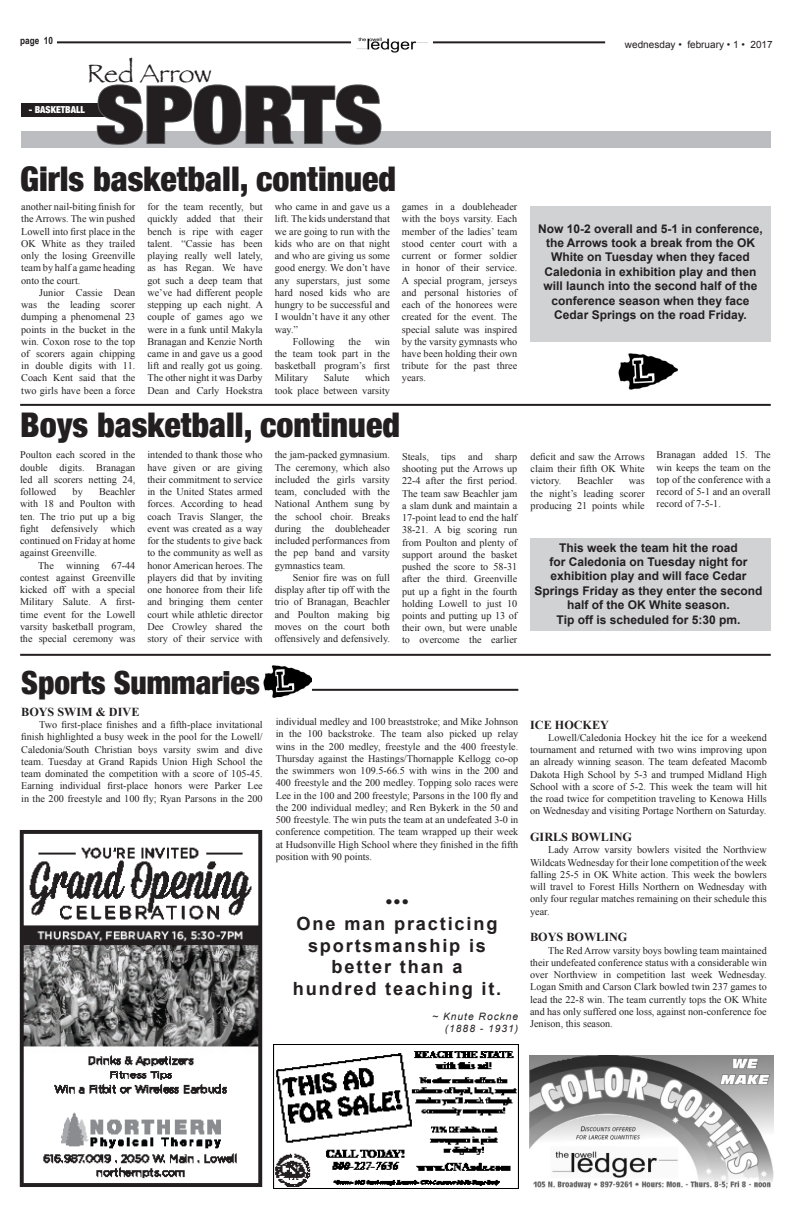
<style>
.page{position:relative;width:792px;height:1224px;background:#fff}
.page>*{position:absolute;margin:0;border:0;box-sizing:border-box;transform-origin:0 0}
.t1{font:900 condensed 79.2px "Helvetica Neue";color:#231f20;scale:1.14 1}
.t2{font:900 condensed 34px "Helvetica Neue";color:#231f20}
.t3{font:900 condensed 31.9px "Helvetica Neue";color:#231f20}
.t4{font:26.2px "Papyrus";color:#231f20}
.t5{font:700 18.2px/21.8px "Arial";letter-spacing:.1em;color:#231f20;text-align:center}
.t6{font:700 12.2px "Times New Roman";color:#231f20}
.t7{font:700 12px/14.4px "Arial";color:#231f20;text-align:center}
.t8{font:10.2px/12.2px "Times New Roman";color:#231f20;text-align:justify}
.t9{font:italic 10.2px/12.2px "Arial";letter-spacing:.1em;color:#231f20;text-align:right}
.t10{font:10px "Arial";color:#231f20}
.t11{font:700 10px "Arial Narrow";color:#231f20}
.t12{font:900 condensed 9.6px "Helvetica Neue";color:#fff}
</style>
<div class="page">
<img style="left:356px;top:37px;width:72px;height:16px">
<hr style="left:57px;top:41px;width:294px;height:2px;background:#231f20">
<hr style="left:433px;top:41px;width:172px;height:2px;background:#231f20">
<div style="left:531px;top:539px;width:240px;height:92px;background:#d1d2d4"></div>
<div style="left:531px;top:206px;width:240px;height:135px;background:#d1d2d4"></div>
<img style="left:530px;top:1055px;width:243px;height:134px">
<hr style="left:263px;top:689px;width:255px;height:2px;background:#231f20">
<img style="left:264px;top:665px;width:48px;height:33px">
<img style="left:618px;top:353px;width:60px;height:37px">
<div style="left:21px;top:104px;width:86px;height:13px;background:#231f20"></div>
<div style="left:21px;top:131px;width:750px;height:17px;background:#bcbdc0"></div>
<svg style="left:96px;top:84px;width:286px;height:61px"></svg>
<hr style="left:20px;top:404px;width:751px;height:2px;background:#231f20">
<hr style="left:20px;top:654px;width:751px;height:2px;background:#231f20">
<img style="left:19px;top:830px;width:255px;height:359px">
<img style="left:274px;top:1045px;width:244px;height:144px">
<p class="t11" style="left:20px;top:33px;width:34px">page 10</p>
<p class="t10" style="left:625px;top:38px;width:149px">wednesday • february • 1 • 2017</p>
<h3 class="t4" style="left:87px;top:57px;width:126px">Red Arrow</h3>
<p class="t12" style="left:29px;top:102px;width:58px">- BASKETBALL</p>
<h1 class="t1" style="left:96px;top:50px;width:253px">SPORTS</h1>
<h2 class="t2" style="left:20px;top:151px;width:378px">Girls basketball, continued</h2>
<p class="t8" style="left:147px;top:200px;width:117px">for the team recently, but quickly added that their bench is ripe with eager talent. “Cassie has been playing really well lately, as has Regan. We have got such a deep team that we’ve had different people stepping up each night. A couple of games ago we were in a funk until Makyla Branagan and Kenzie North came in and gave us a good lift and really got us going.<br>The other night it was Darby Dean and Carly Hoekstra</p>
<p class="t8" style="left:275px;top:200px;width:117px">who came in and gave us a</p>
<p class="t8" style="left:21px;top:200px;width:116px">another nail-biting finish for the Arrows. The win pushed Lowell into first place in the OK White as they trailed only the losing Greenville team by half a game heading onto the court.</p>
<p class="t8" style="left:21px;top:286px;width:116px;text-indent:18px">Junior Cassie Dean was the leading scorer dumping a phenomenal 23 points in the bucket in the win. Coxon rose to the top of scorers again chipping in double digits with 11.<br>Coach Kent said that the two girls have been a force</p>
<p class="t8" style="left:402px;top:200px;width:117px">games in a doubleheader with the boys varsity. Each member of the ladies’ team stood center court with a current or former soldier in honor of their service.<br>A special program, jerseys and personal histories of each of the honorees were created for the event. The special salute was inspired by the varsity gymnasts who have been holding their own tribute for the past three years.</p>
<p class="t8" style="left:275px;top:213px;width:117px">lift. The kids understand that</p>
<p class="t8" style="left:275px;top:225px;width:117px">we are going to run with the</p>
<p class="t8" style="left:275px;top:237px;width:117px">kids who are on that night</p>
<p class="t8" style="left:275px;top:249px;width:117px">and who are giving us some</p>
<p class="t8" style="left:275px;top:262px;width:117px">good energy. We don’t have</p>
<p class="t8" style="left:275px;top:274px;width:117px">any superstars, just some</p>
<p class="t8" style="left:275px;top:286px;width:117px">hard nosed kids who are</p>
<p class="t8" style="left:275px;top:298px;width:117px">hungry to be successful and</p>
<p class="t8" style="left:275px;top:311px;width:117px">I wouldn’t have it any other</p>
<p class="t8" style="left:275px;top:323px;width:25px">way.”</p>
<p class="t8" style="left:293px;top:335px;width:43px">Following</p>
<p class="t8" style="left:348px;top:335px;width:14px">the</p>
<p class="t8" style="left:275px;top:335px;width:117px;text-indent:100px">win the team took part in the basketball program’s first Military</p>
<p class="t8" style="left:275px;top:372px;width:117px;text-align:right">which<br>took place between varsity</p>
<p class="t8" style="left:324px;top:372px;width:27px">Salute</p>
<p class="t7" style="left:538px;top:222px;width:226px">Now 10-2 overall and 5-1 in conference, the Arrows took a break from the OK White on Tuesday when they faced Caledonia in exhibition play and then will launch into the second half of the conference season when they face Cedar Springs on the road Friday.</p>
<h2 class="t2" style="left:20px;top:397px;width:381px">Boys basketball, continued</h2>
<p class="t8" style="left:147px;top:449px;width:117px">intended to thank those who have given or are giving their commitment to service in the United States armed forces. According to head coach Travis Slanger, the event was created as a way for the students to give back to the community as well as honor American heroes. The players did that by inviting one honoree from their life and bringing them center court while athletic director Dee Crowley shared the story of their service with</p>
<p class="t8" style="left:275px;top:449px;width:117px">the jam-packed gymnasium.<br>The ceremony, which also included the girls varsity team, concluded with the National Anthem sung by the school choir. Breaks during the doubleheader included performances from the pep band and varsity gymnastics team.</p>
<p class="t8" style="left:20px;top:449px;width:117px">Poulton each scored in the double digits. Branagan led all scorers netting 24, followed</p>
<p class="t8" style="left:657px;top:449px;width:116px">Branagan added 15. The win keeps the team on the top of the conference with a record of 5-1 and an overall record of 7-5-1.</p>
<p class="t8" style="left:402px;top:450px;width:117px">Steals, tips and sharp shooting put the Arrows up 22-4 after the first period.<br>The team saw Beachler jam a slam dunk and maintain a 17-point lead to end the half 38-21. A big scoring run from Poulton and plenty of support around the basket pushed the score to 58-31 after the third. Greenville put up a fight in the fourth holding Lowell to just 10 points and putting up 13 of their own, but were unable to overcome the earlier</p>
<p class="t8" style="left:531px;top:450px;width:116px">deficit and saw the Arrows claim their fifth OK White victory.</p>
<p class="t8" style="left:577px;top:475px;width:38px">Beachler</p>
<p class="t8" style="left:531px;top:475px;width:116px;text-indent:98px">was the night’s leading scorer producing 21 points while</p>
<p class="t8" style="left:20px;top:485px;width:117px;text-indent:79px">Beachler with 18 and Poulton with ten. The trio put up a big fight defensively which continued on Friday at home against Greenville.</p>
<p class="t8" style="left:20px;top:559px;width:117px;text-indent:18px">The winning 67-44 contest against Greenville kicked off with a special Military Salute. A first&shy;time event for the Lowell varsity basketball program, the special ceremony was</p>
<p class="t8" style="left:73px;top:485px;width:12px">by</p>
<p class="t7" style="left:534px;top:541px;width:230px">This week the team hit the road<br>for Caledonia on Tuesday night for exhibition play and will face Cedar<br>Springs Friday as they enter the second half of the OK White season.<br>Tip off is scheduled for 5:30 pm.</p>
<p class="t8" style="left:275px;top:571px;width:117px;text-indent:18px">Senior fire was on full display after tip off with the trio of Branagan, Beachler and Poulton making big moves on the court both offensively and defensively.</p>
<h3 class="t3" style="left:21px;top:656px;width:240px">Sports Summaries</h3>
<p class="t6" style="left:21px;top:703px;width:120px">BOYS SWIM &amp; DIVE</p>
<p class="t8" style="left:21px;top:718px;width:243px;text-indent:18px">Two first-place finishes and a fifth-place invitational finish highlighted a busy week in the pool for the Lowell/ Caledonia/South Christian boys varsity swim and dive team. Tuesday at Grand Rapids Union High School the team dominated the competition with a score of 105-45.<br>Earning individual first-place honors were Parker Lee in the 200 freestyle and 100 fly; Ryan Parsons in the 200</p>
<p class="t8" style="left:276px;top:715px;width:244px">individual medley and 100 breaststroke; and Mike Johnson in the 100 backstroke. The team also picked up relay wins in the 200 medley, freestyle and the 400 freestyle.<br>Thursday against the Hastings/Thornapple Kellogg co-op the swimmers won 109.5-66.5 with wins in the 200 and 400 freestyle and the 200 medley. Topping solo races were Lee in the 100 and 200 freestyle; Parsons in the 100 fly and the 200 individual medley; and Ren Bykerk in the 50 and 500 freestyle. The win puts the team at an undefeated 3-0 in conference competition. The team wrapped up their week at Hudsonville High School where they finished in the fifth position with 90 points.</p>
<p class="t6" style="left:530px;top:716px;width:80px">ICE HOCKEY</p>
<p class="t8" style="left:530px;top:731px;width:238px;text-indent:18px">Lowell/Caledonia Hockey hit the ice for a weekend tournament and returned with two wins improving upon an already winning season. The team defeated Macomb Dakota High School by 5-3 and trumped Midland High School with a score of 5-2. This week the team will hit the road twice for competition traveling to Kenowa Hills on Wednesday and visiting Portage Northern on Saturday.</p>
<p class="t6" style="left:530px;top:829px;width:104px">GIRLS BOWLING</p>
<p class="t8" style="left:530px;top:844px;width:238px;text-indent:18px">Lady Arrow varsity bowlers visited the Northview Wildcats Wednesday for their lone competition of the week falling 25-5 in OK White action. This week the bowlers will travel to Forest Hills Northern on Wednesday with only four regular matches remaining on their schedule this year.</p>
<p class="t6" style="left:530px;top:929px;width:99px">BOYS BOWLING</p>
<p class="t8" style="left:530px;top:944px;width:238px;text-indent:18px">The Red Arrow varsity boys bowling team maintained their undefeated conference status with a considerable win over Northview in competition last week Wednesday.<br>Logan Smith and Carson Clark bowled twin 237 games to lead the 22-8 win. The team currently tops the OK White and has only suffered one loss, against non-conference foe Jenison, this season.</p>
<h3 class="t5" style="left:293px;top:891px;width:210px">•••<br>One man practicing sportsmanship is better than a hundred teaching it.</h3>
<p class="t9" style="left:432px;top:1010px;width:88px">~ Knute Rockne (1888 - 1931)</p>
</div>
